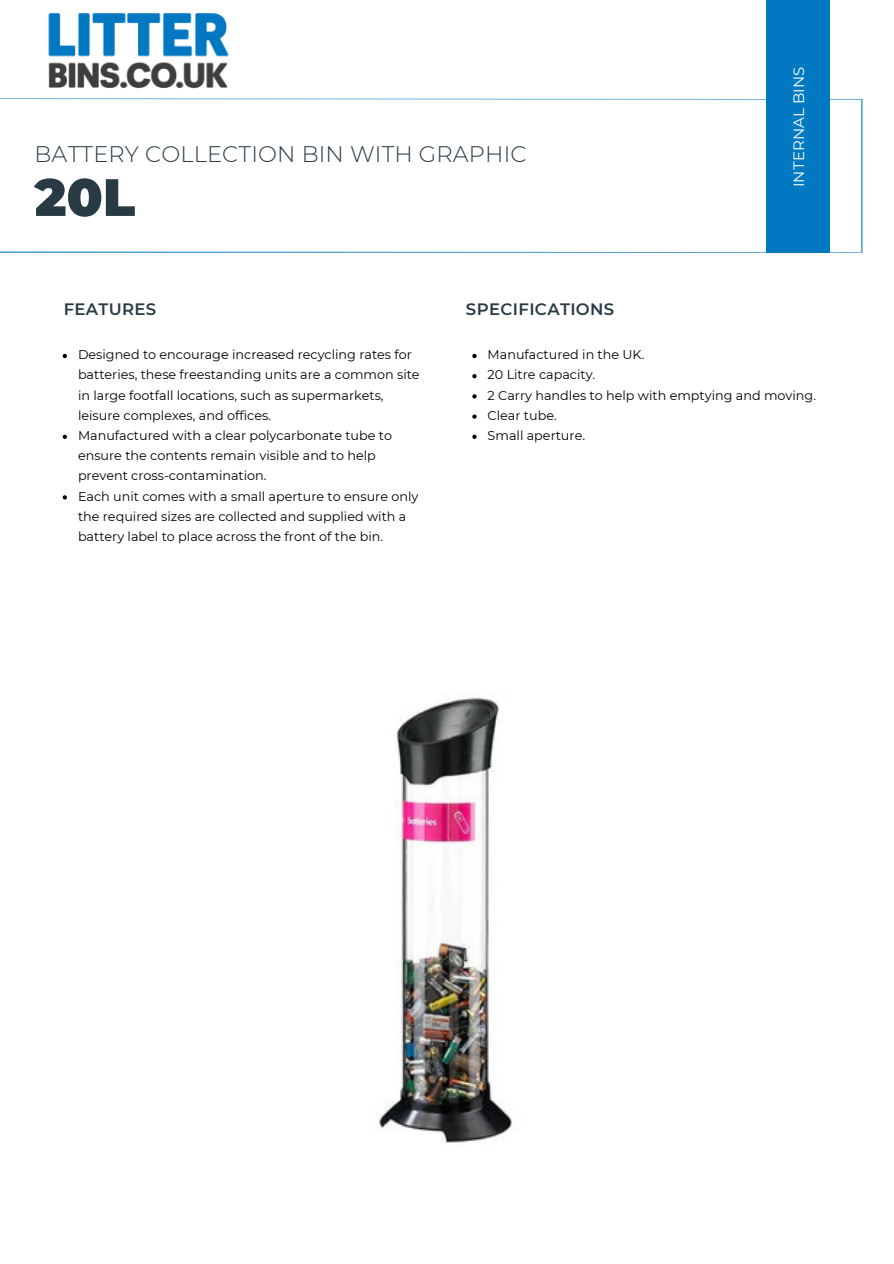
<style>
.page{position:relative;width:894px;height:1264px;background:#fff}
.page>*{position:absolute;margin:0;border:0;box-sizing:border-box;transform-origin:0 0}
.t1{font:900 52.5px "Montserrat";color:#283b45}
.t2{font:300 22.5px "Montserrat";letter-spacing:.005em;color:#283b45}
.t3{font:600 16.5px "Montserrat";letter-spacing:.02em;color:#283b45}
.t4{font:15px "Montserrat";letter-spacing:.01em;color:#fff}
.t5{font:12.75px/20.2px "Montserrat";color:#000}
</style>
<div class="page">
<svg style="left:0;top:98px;width:862px;height:155px"></svg>
<div style="left:765px;top:0;width:64px;height:252px;background:#0078c2"></div>
<img style="left:379px;top:697px;width:133px;height:446px">
<svg style="left:63px;top:354px;width:4px;height:4px"></svg>
<svg style="left:63px;top:434px;width:4px;height:5px"></svg>
<svg style="left:63px;top:495px;width:4px;height:4px"></svg>
<svg style="left:472px;top:354px;width:4px;height:4px"></svg>
<svg style="left:472px;top:374px;width:4px;height:4px"></svg>
<svg style="left:472px;top:394px;width:4px;height:4px"></svg>
<svg style="left:472px;top:414px;width:4px;height:5px"></svg>
<svg style="left:472px;top:434px;width:4px;height:5px"></svg>
<img style="left:48px;top:13px;width:181px;height:76px">
<p class="t2" style="left:35px;top:140px;width:493px">BATTERY COLLECTION BIN WITH GRAPHIC</p>
<p class="t1" style="left:35px;top:165px;width:102px">20L</p>
<p class="t4" style="left:789px;top:187px;width:124px;rotate:-90deg">WHEELED BINS</p>
<p class="t4" style="left:789px;top:187px;width:122px;rotate:-90deg">INTERNAL BINS</p>
<h2 class="t3" style="left:64px;top:299px;width:94px">FEATURES</h2>
<h1 class="t3" style="left:466px;top:299px;width:150px">SPECIFICATIONS</h1>
<h4 class="t5" style="left:78px;top:344px;width:343px">Designed to encourage increased recycling rates for batteries, these freestanding units are a common site in large footfall locations, such as supermarkets, leisure complexes, and offices.</h4>
<h4 class="t5" style="left:78px;top:425px;width:315px">Manufactured with a clear polycarbonate tube to ensure the contents remain visible and to help prevent cross-contamination.</h4>
<h3 class="t5" style="left:78px;top:486px;width:342px">Each unit comes with a small aperture to ensure only the required sizes are collected and supplied with a battery label to place across the front of the bin.</h3>
<h3 class="t5" style="left:487px;top:344px;width:158px">Manufactured in the UK.</h3>
<p class="t5" style="left:487px;top:365px;width:109px">20 Litre capacity.</p>
<p class="t5" style="left:487px;top:385px;width:330px">2 Carry handles to help with emptying and moving.</p>
<p class="t5" style="left:487px;top:405px;width:71px">Clear tube.</p>
<p class="t5" style="left:487px;top:425px;width:99px">Small aperture.</p>
</div>
